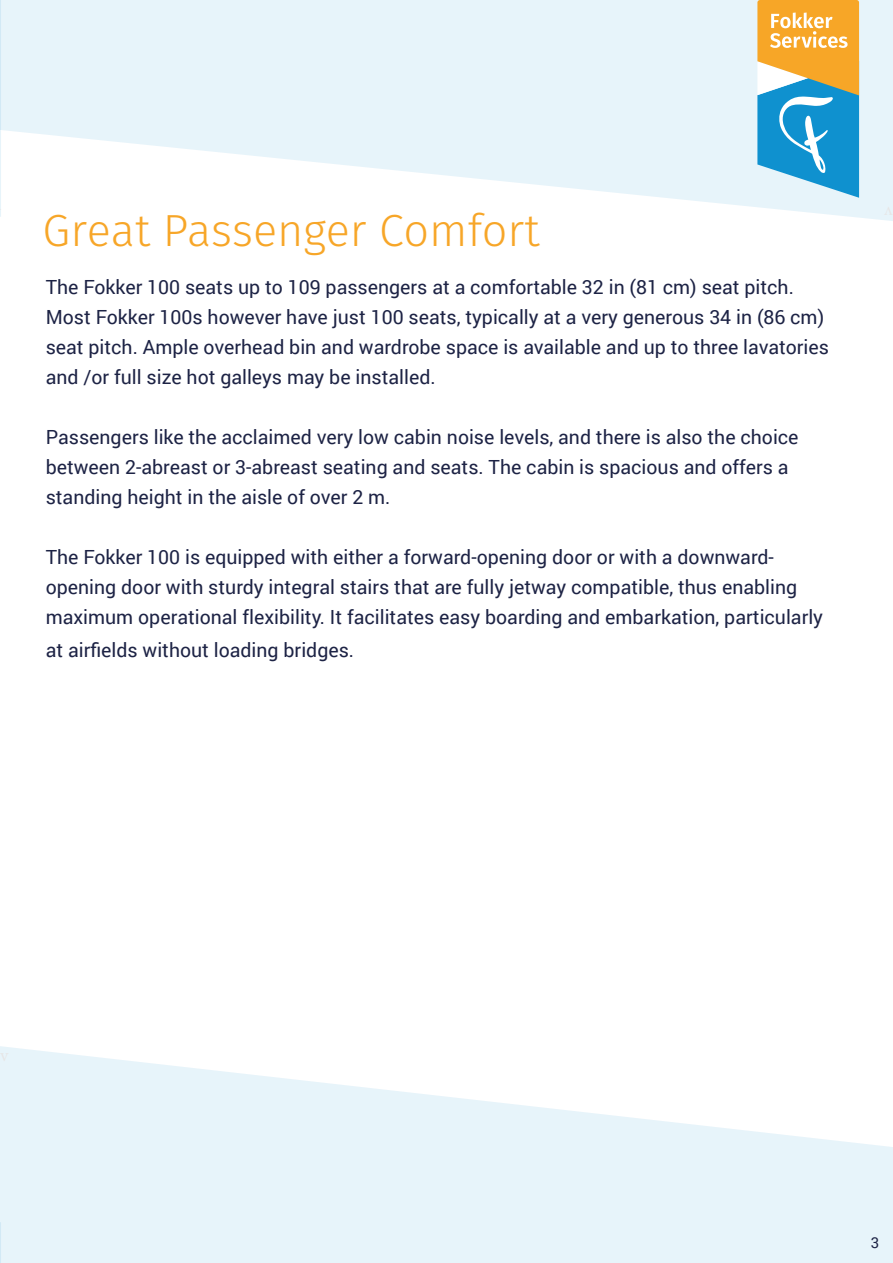
<style>
.page{position:relative;width:893px;height:1263px;background:#fff}
.page>*{position:absolute;margin:0;border:0;box-sizing:border-box;transform-origin:0 0}
.t1{font:300 45px "Fira Sans";color:#f7a628}
.t2{font:19.5px/30px "Roboto";color:#1d2345}
.t3{font:15px "Roboto";color:#1d2345}
</style>
<div class="page">
<svg style="left:0;top:0;width:893px;height:221px;fill:#e7f4fa"></svg>
<svg style="left:757px;top:0;width:102px;height:198px;background:#93af9e"></svg>
<svg style="left:0;top:1046px;width:893px;height:217px;fill:#e7f4fa"></svg>
<svg style="left:0;top:1121px;width:1px;height:142px"></svg>
<h1 class="t1" style="left:43px;top:199px;width:499px">Great Passenger Comfort</h1>
<p class="t2" style="left:46px;top:271px;width:785px">The Fokker 100 seats up to 109 passengers at a comfortable 32 in (81 cm) seat pitch.<br>Most Fokker 100s however have just 100 seats, typically at a very generous 34 in (86 cm) seat pitch. Ample overhead bin and wardrobe space is available and up to three lavatories and /or full size hot galleys may be installed.</p>
<p class="t2" style="left:46px;top:421px;width:754px">Passengers like the acclaimed very low cabin noise levels, and there is also the choice between 2-abreast or 3-abreast seating and seats. The cabin is spacious and offers a standing height in the aisle of over 2 m.</p>
<p class="t2" style="left:46px;top:541px;width:779px">The Fokker 100 is equipped with either a forward-opening door or with a downward&shy;opening door with sturdy integral stairs that are fully jetway compatible, thus enabling maximum operational flexibility. It facilitates easy boarding and embarkation, particularly</p>
<p class="t2" style="left:46px;top:634px;width:310px">at airfields without loading bridges.</p>
<p class="t3" style="left:871px;top:1232px;width:10px">3</p>
</div>
